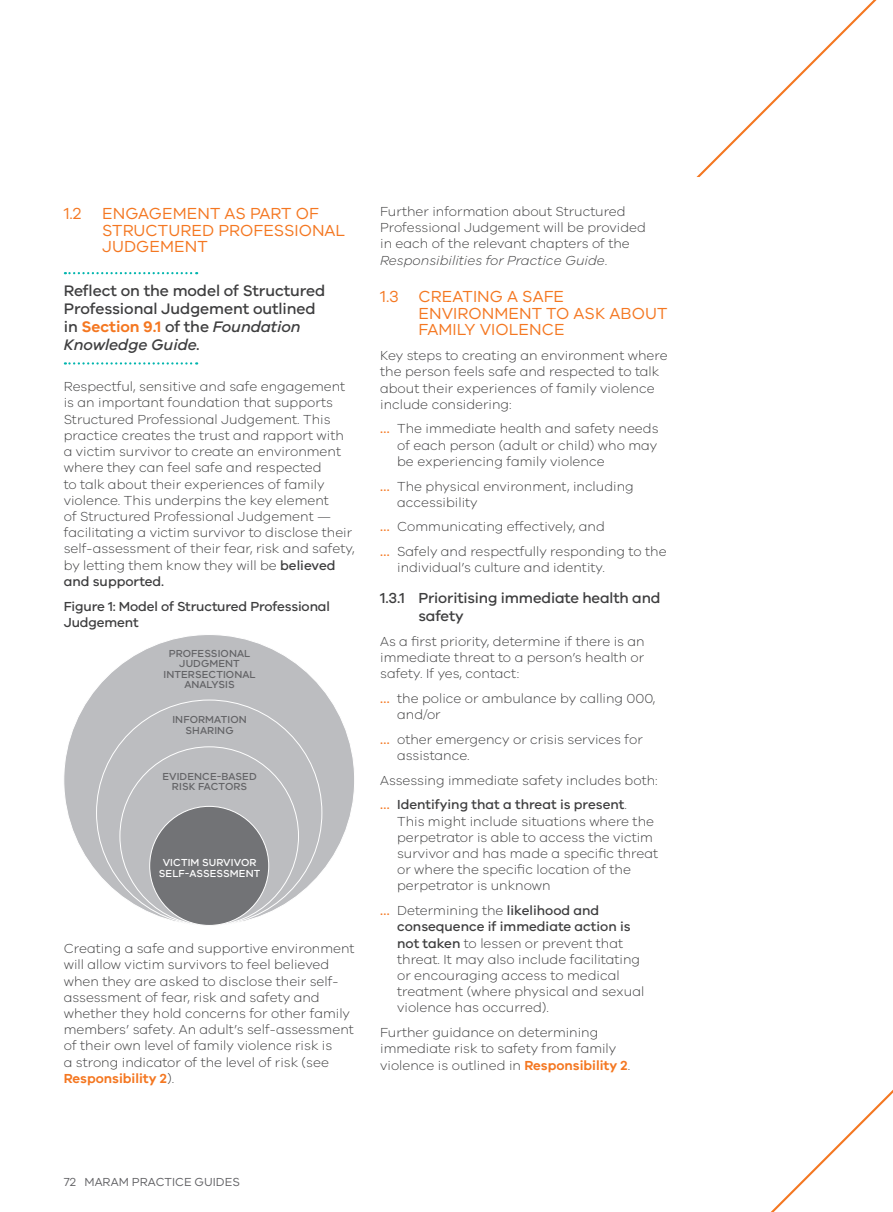
<style>
.page{position:relative;width:893px;height:1212px;background:#fff}
.page>*{position:absolute;margin:0;border:0;box-sizing:border-box;transform-origin:0 0}
.t1{font:16.5px/16.5px "VIC";letter-spacing:.005em;color:#f47721}
.Intro{font:500 15.75px/18px "VIC";letter-spacing:-.005em;color:#3e3e3f}
.t2{font:500 15px/18px "VIC";letter-spacing:-.01em;color:#3e3e3f}
.Body{font:300 13.5px/16.2px "VIC";color:#3e3e3f}
.Table_H3{font:500 13.5px/16.5px "VIC";letter-spacing:-.01em;color:#3e3e3f}
.t3{font:12px "VIC";color:#636366}
.Diagram_white_UC{font:500 10.5px/10.5px "VIC";letter-spacing:.01em;color:#636366;text-align:center}
.Diagram_white_UC-2{font:500 10.5px/10.5px "VIC";letter-spacing:.01em;color:#fff;text-align:center}
.s1{font-weight:600;color:#f47721}
.s2{font-style:italic}
.s3{font-weight:500}
.s4{font-weight:500;color:#f47721}
</style>
<div class="page">
<svg style="left:696px;top:0;width:181px;height:177px"></svg>
<svg style="left:65px;top:272px;width:132px;height:2px"></svg>
<svg style="left:65px;top:362px;width:132px;height:3px"></svg>
<div style="left:64px;top:634px;width:291px;height:291px;background:#bcbdc0;border-radius:50%"></div>
<div style="left:150px;top:806px;width:119px;height:119px;background:#727376;border-radius:50%"></div>
<svg style="left:771px;top:1090px;width:122px;height:122px"></svg>
<p class="t1" style="left:64px;top:205px;width:19px">1.2</p>
<p class="t1" style="left:102px;top:205px;width:245px">ENGAGEMENT AS PART OF<br>STRUCTURED PROFESSIONAL<br>JUDGEMENT</p>
<p class="Intro" style="left:64px;top:281px;width:263px">Reflect on the model of Structured<br>Professional Judgement outlined in <span class="s1">Section 9.1</span> of the <span class="s2">Foundation<br>Knowledge Guide.</span></p>
<p class="Body" style="left:64px;top:378px;width:292px">Respectful, sensitive and safe engagement is an important foundation that supports Structured Professional Judgement. This practice creates the trust and rapport with a victim survivor to create an environment where they can feel safe and respected<br>to talk about their experiences of family violence. This underpins the key element<br>of Structured Professional Judgement — facilitating a victim survivor to disclose their self-assessment of their fear, risk and safety, by letting them know they will be <span class="s3">believed and supported.</span></p>
<p class="Table_H3" style="left:64px;top:597px;width:268px">Figure 1: Model of Structured Professional<br>Judgement</p>
<p class="Diagram_white_UC" style="left:163px;top:648px;width:94px">PROFESSIONAL<br>JUDGMENT<br>INTERSECTIONAL<br>ANALYSIS</p>
<p class="Diagram_white_UC" style="left:172px;top:714px;width:76px">INFORMATION<br>SHARING</p>
<p class="Diagram_white_UC" style="left:162px;top:771px;width:96px">EVIDENCE-BASED<br>RISK FACTORS</p>
<p class="Diagram_white_UC-2" style="left:159px;top:857px;width:103px">VICTIM SURVIVOR<br>SELF-ASSESSMENT</p>
<p class="Body" style="left:64px;top:940px;width:292px">Creating a safe and supportive environment will allow victim survivors to feel believed when they are asked to disclose their self&shy;assessment of fear, risk and safety and whether they hold concerns for other family members’ safety. An adult’s self-assessment of their own level of family violence risk is<br>a strong indicator of the level of risk (see <span class="s1">Responsibility 2</span>).</p>
<p class="Body" style="left:380px;top:203px;width:267px">Further information about Structured Professional Judgement will be provided in each of the relevant chapters of the <span class="s2">Responsibilities for Practice Guide</span>.</p>
<p class="t1" style="left:418px;top:288px;width:250px;text-indent:-38px">1.3 CREATING A SAFE<br>ENVIRONMENT TO ASK ABOUT<br>FAMILY VIOLENCE</p>
<p class="Body" style="left:380px;top:347px;width:289px">Key steps to creating an environment where the person feels safe and respected to talk about their experiences of family violence include considering:</p>
<p class="Body" style="left:397px;top:420px;width:263px;text-align:justify;text-indent:-17px"><span class="s4">…</span> The immediate health and safety needs of each person (adult or child) who may be experiencing family violence</p>
<p class="Body" style="left:397px;top:477px;width:238px;text-indent:-17px"><span class="s4">…</span> The physical environment, including accessibility</p>
<p class="Body" style="left:380px;top:518px;width:226px"><span class="s4">…</span> Communicating effectively, and</p>
<p class="Body" style="left:397px;top:543px;width:271px;text-indent:-17px"><span class="s4">…</span> Safely and respectfully responding to the individual’s culture and identity.</p>
<p class="t2" style="left:418px;top:589px;width:244px;text-indent:-38px">1.3.1 Prioritising immediate health and safety</p>
<p class="Body" style="left:380px;top:633px;width:266px;text-align:justify">As a first priority, determine if there is an immediate threat to a person’s health or safety. If yes, contact:</p>
<p class="Body" style="left:397px;top:690px;width:260px;text-indent:-17px"><span class="s4">…</span> the police or ambulance by calling 000, and/or</p>
<p class="Body" style="left:397px;top:731px;width:247px;text-indent:-17px"><span class="s4">…</span> other emergency or crisis services for assistance.</p>
<p class="Body" style="left:380px;top:772px;width:279px">Assessing immediate safety includes both:</p>
<p class="Body" style="left:397px;top:796px;width:262px;text-indent:-17px"><span class="s4">…</span> <span class="s3">Identifying that a threat is present</span>.<br>This might include situations where the perpetrator is able to access the victim survivor and has made a specific threat or where the specific location of the perpetrator is unknown</p>
<p class="Body" style="left:397px;top:902px;width:249px;text-indent:-17px"><span class="s4">…</span> Determining the <span class="s3">likelihood and consequence if immediate action is not taken</span> to lessen or prevent that threat. It may also include facilitating or encouraging access to medical treatment (where physical and sexual violence has occurred).</p>
<p class="Body" style="left:380px;top:1024px;width:252px">Further guidance on determining immediate risk to safety from family violence is outlined in <span class="s1">Responsibility 2</span>.</p>
<p class="t3" style="left:64px;top:1175px;width:178px">72 MARAM PRACTICE GUIDES</p>
</div>
